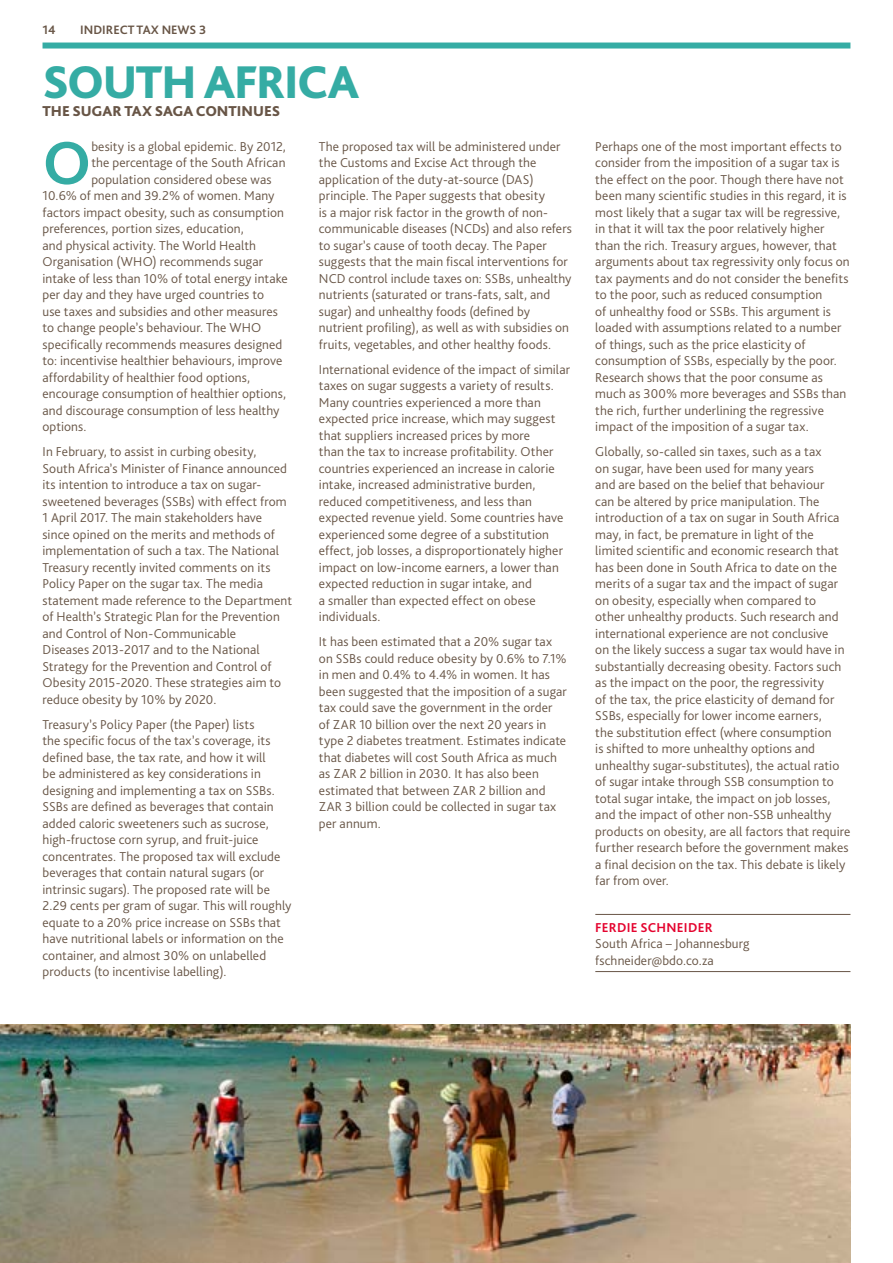
<style>
.page{position:relative;width:893px;height:1263px;background:#fff}
.page>*{position:absolute;margin:0;border:0;box-sizing:border-box;transform-origin:0 0}
.t1{font:700 63.6px "Bliss Pro";color:#35aca4}
.t2{font:800 48px "Bliss Pro";letter-spacing:-.03em;color:#35aca4}
.t3{font:800 15px "Bliss Pro";letter-spacing:-.005em;color:#685546}
.t4{font:300 13.5px/16.5px "Bliss Pro";letter-spacing:.01em;color:#685546}
.t5{font:700 13.5px "Bliss Pro";letter-spacing:.02em;color:#e4032e}
.t6{font:700 12.75px "Bliss Pro";color:#685546}
</style>
<div class="page">
<div style="left:43px;top:43px;width:807px;height:6px;background:#35aca4"></div>
<hr style="left:595px;top:914px;width:255px;height:1px;background:#685546">
<hr style="left:595px;top:971px;width:255px;height:1px;background:#685546">
<img style="left:0;top:1024px;width:851px;height:239px">
<p class="t6" style="left:43px;top:22px;width:15px">14</p>
<p class="t6" style="left:80px;top:22px;width:128px">INDIRECT TAX NEWS 3</p>
<h2 class="t2" style="left:43px;top:52px;width:318px">SOUTH AFRICA</h2>
<p class="t3" style="left:43px;top:102px;width:239px">THE SUGAR TAX SAGA CONTINUES</p>
<h1 class="t1" style="left:43px;top:123px;width:50px">O</h1>
<p class="t4" style="left:91px;top:138px;width:196px">besity is a global epidemic. By 2012,</p>
<p class="t4" style="left:319px;top:138px;width:255px">The proposed tax will be administered under the Customs and Excise Act through the application of the duty-at-source (DAS) principle. The Paper suggests that obesity<br>is a major risk factor in the growth of non&shy;communicable diseases (NCDs) and also refers to sugar’s cause of tooth decay. The Paper suggests that the main fiscal interventions for NCD control include taxes on: SSBs, unhealthy nutrients (saturated or trans-fats, salt, and sugar) and unhealthy foods (defined by nutrient profiling), as well as with subsidies on fruits, vegetables, and other healthy foods.</p>
<p class="t4" style="left:319px;top:361px;width:253px">International evidence of the impact of similar taxes on sugar suggests a variety of results.<br>Many countries experienced a more than expected price increase, which may suggest that suppliers increased prices by more<br>than the tax to increase profitability. Other countries experienced an increase in calorie intake, increased administrative burden, reduced competitiveness, and less than expected revenue yield. Some countries have experienced some degree of a substitution effect, job losses, a disproportionately higher impact on low-income earners, a lower than expected reduction in sugar intake, and<br>a smaller than expected effect on obese individuals.</p>
<p class="t4" style="left:319px;top:633px;width:249px">It has been estimated that a 20% sugar tax on SSBs could reduce obesity by 0.6% to 7.1% in men and 0.4% to 4.4% in women. It has been suggested that the imposition of a sugar tax could save the government in the order of ZAR 10 billion over the next 20 years in type 2 diabetes treatment. Estimates indicate that diabetes will cost South Africa as much as ZAR 2 billion in 2030. It has also been estimated that between ZAR 2 billion and ZAR 3 billion could be collected in sugar tax per annum.</p>
<p class="t4" style="left:91px;top:154px;width:196px">the percentage of the South African</p>
<p class="t4" style="left:91px;top:171px;width:182px">population considered obese was</p>
<p class="t4" style="left:43px;top:187px;width:234px">10.6% of men and 39.2% of women. Many</p>
<p class="t4" style="left:43px;top:204px;width:243px">factors impact obesity, such as consumption</p>
<p class="t4" style="left:43px;top:220px;width:203px">preferences, portion sizes, education,</p>
<p class="t4" style="left:43px;top:237px;width:215px">and physical activity. The World Health</p>
<p class="t4" style="left:43px;top:253px;width:222px">Organisation (WHO) recommends sugar</p>
<p class="t4" style="left:43px;top:270px;width:247px">intake of less than 10% of total energy intake</p>
<p class="t4" style="left:43px;top:286px;width:223px">per day and they have urged countries to</p>
<p class="t4" style="left:43px;top:303px;width:237px">use taxes and subsidies and other measures</p>
<p class="t4" style="left:43px;top:319px;width:220px">to change people’s behaviour. The WHO</p>
<p class="t4" style="left:43px;top:336px;width:241px">specifically recommends measures designed</p>
<p class="t4" style="left:43px;top:352px;width:241px">to: incentivise healthier behaviours, improve</p>
<p class="t4" style="left:43px;top:369px;width:209px">affordability of healthier food options,</p>
<p class="t4" style="left:43px;top:385px;width:245px">encourage consumption of healthier options,</p>
<p class="t4" style="left:43px;top:402px;width:238px">and discourage consumption of less healthy</p>
<p class="t4" style="left:43px;top:418px;width:46px">options.</p>
<p class="t4" style="left:43px;top:443px;width:251px">In February, to assist in curbing obesity, South Africa’s Minister of Finance announced its intention to introduce a tax on sugar&shy;sweetened beverages (SSBs) with effect from 1 April 2017. The main stakeholders have since opined on the merits and methods of implementation of such a tax. The National Treasury recently invited comments on its Policy Paper on the sugar tax. The media statement made reference to the Department of Health’s Strategic Plan for the Prevention and Control of Non-Communicable<br>Diseases 2013-2017 and to the National Strategy for the Prevention and Control of Obesity 2015-2020. These strategies aim to reduce obesity by 10% by 2020.</p>
<p class="t4" style="left:43px;top:716px;width:251px">Treasury’s Policy Paper (the Paper) lists<br>the specific focus of the tax’s coverage, its defined base, the tax rate, and how it will<br>be administered as key considerations in designing and implementing a tax on SSBs.<br>SSBs are defined as beverages that contain added caloric sweeteners such as sucrose, high-fructose corn syrup, and fruit-juice concentrates. The proposed tax will exclude beverages that contain natural sugars (or intrinsic sugars). The proposed rate will be 2.29 cents per gram of sugar. This will roughly equate to a 20% price increase on SSBs that have nutritional labels or information on the container, and almost 30% on unlabelled products (to incentivise labelling).</p>
<p class="t4" style="left:595px;top:138px;width:256px">Perhaps one of the most important effects to consider from the imposition of a sugar tax is the effect on the poor. Though there have not been many scientific studies in this regard, it is most likely that a sugar tax will be regressive, in that it will tax the poor relatively higher than the rich. Treasury argues, however, that arguments about tax regressivity only focus on tax payments and do not consider the benefits to the poor, such as reduced consumption<br>of unhealthy food or SSBs. This argument is loaded with assumptions related to a number of things, such as the price elasticity of consumption of SSBs, especially by the poor.<br>Research shows that the poor consume as much as 300% more beverages and SSBs than the rich, further underlining the regressive impact of the imposition of a sugar tax.</p>
<p class="t4" style="left:595px;top:443px;width:257px">Globally, so-called sin taxes, such as a tax<br>on sugar, have been used for many years<br>and are based on the belief that behaviour<br>can be altered by price manipulation. The introduction of a tax on sugar in South Africa may, in fact, be premature in light of the limited scientific and economic research that has been done in South Africa to date on the merits of a sugar tax and the impact of sugar on obesity, especially when compared to<br>other unhealthy products. Such research and international experience are not conclusive<br>on the likely success a sugar tax would have in substantially decreasing obesity. Factors such as the impact on the poor, the regressivity<br>of the tax, the price elasticity of demand for SSBs, especially for lower income earners,<br>the substitution effect (where consumption<br>is shifted to more unhealthy options and unhealthy sugar-substitutes), the actual ratio of sugar intake through SSB consumption to total sugar intake, the impact on job losses, and the impact of other non-SSB unhealthy products on obesity, are all factors that require further research before the government makes a final decision on the tax. This debate is likely far from over.</p>
<p class="t5" style="left:595px;top:919px;width:119px">FERDIE SCHNEIDER</p>
<p class="t4" style="left:595px;top:935px;width:156px">South Africa – Johannesburg fschneider@bdo.co.za</p>
</div>
